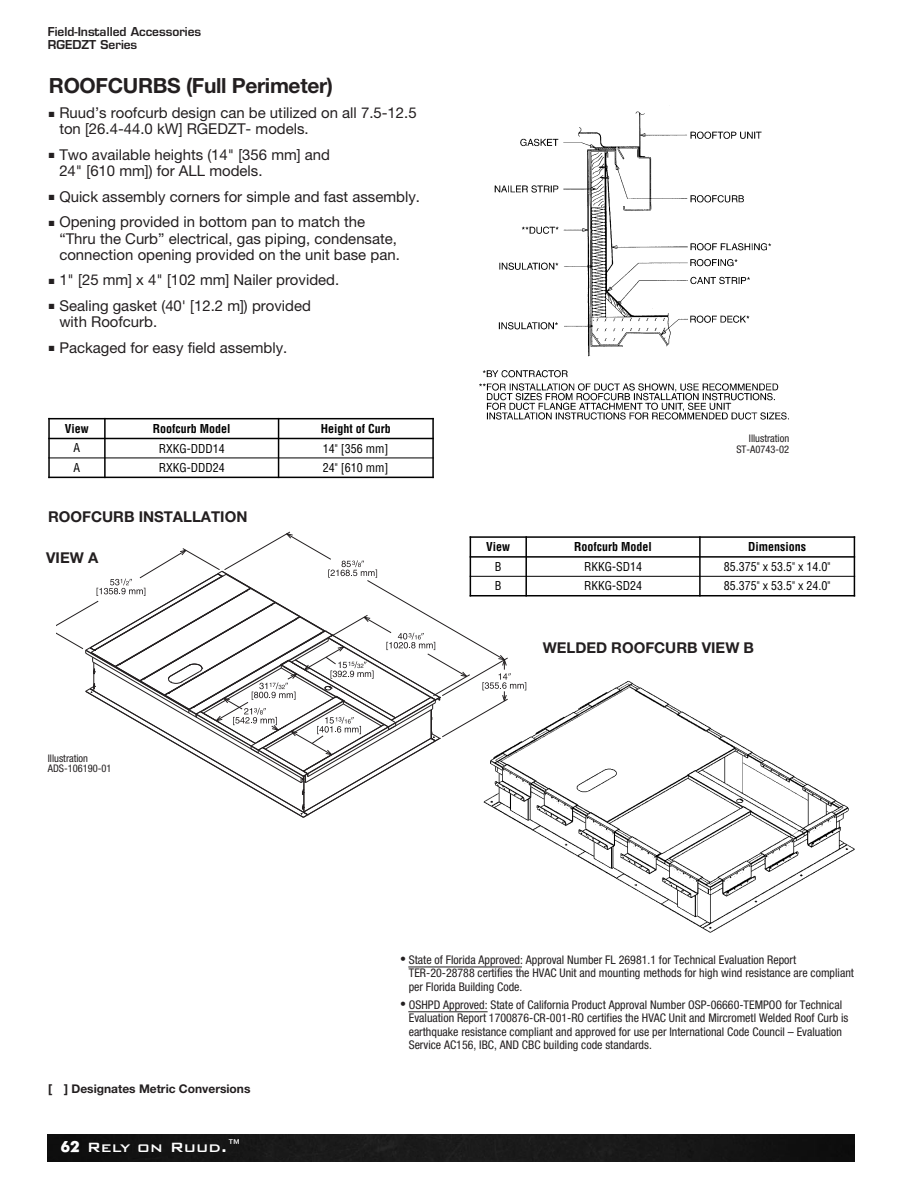
<style>
.page{position:relative;width:918px;height:1188px;background:#fff}
.page>*{position:absolute;margin:0;border:0;box-sizing:border-box;transform-origin:0 0}
.t1{font:700 20.85px "Helvetica Neue LT Std";letter-spacing:-.015em;color:#231f20}
.t2{font:500 18px "Bank Gothic BT";color:#fff}
.t3{font:15px/16.5px "Helvetica Neue LT Std";color:#231f20}
.t4{font:700 15px "Helvetica Neue LT Std";color:#231f20}
.t5{font:15px "A Loveof Thunder";color:#fff}
.t6{font:condensed 12px/13.5px "Helvetica Neue LT Std";color:#231f20}
.t7{font:condensed 12px "Helvetica";color:#000}
.t8{font:700 condensed 12px "Helvetica";color:#000}
.t9{font:600 12px "Eurostile";color:#231f20}
.t10{font:700 12px "Helvetica Neue LT Std";color:#231f20}
.t11{font:condensed 10.5px/10.5px "Helvetica Neue LT Std";color:#231f20;text-align:right}
</style>
<div class="page">
<img style="left:48px;top:1134px;width:807px;height:27px">
<img style="left:511px;top:680px;width:344px;height:253px">
<svg style="left:56px;top:532px;width:470px;height:286px"></svg>
<img style="left:479px;top:111px;width:310px;height:309px">
<hr style="left:48px;top:418px;width:2px;height:60px;background:#000">
<hr style="left:104px;top:418px;width:2px;height:60px;background:#000">
<hr style="left:278px;top:418px;width:1px;height:60px;background:#000">
<hr style="left:432px;top:418px;width:2px;height:60px;background:#000">
<hr style="left:48px;top:418px;width:386px;height:1px;background:#000">
<hr style="left:48px;top:438px;width:386px;height:1px;background:#000">
<hr style="left:48px;top:458px;width:386px;height:1px;background:#000">
<hr style="left:48px;top:477px;width:386px;height:1px;background:#000">
<div style="left:48px;top:754px;width:119px;height:84px;background:#fff"></div>
<hr style="left:408px;top:967px;width:114px;height:1px;background:#231f20">
<hr style="left:408px;top:1011px;width:80px;height:1px;background:#231f20">
<div style="left:459px;top:515px;width:429px;height:84px;background:#fff"></div>
<hr style="left:470px;top:536px;width:1px;height:60px;background:#000">
<hr style="left:525px;top:536px;width:2px;height:60px;background:#000">
<hr style="left:699px;top:536px;width:2px;height:60px;background:#000">
<hr style="left:854px;top:536px;width:1px;height:60px;background:#000">
<hr style="left:470px;top:536px;width:385px;height:2px;background:#000">
<hr style="left:470px;top:556px;width:385px;height:2px;background:#000">
<hr style="left:470px;top:576px;width:385px;height:1px;background:#000">
<hr style="left:470px;top:595px;width:385px;height:1px;background:#000">
<p class="t9" style="left:48px;top:27px;width:155px">Field-Installed Accessories</p>
<p class="t9" style="left:48px;top:40px;width:91px">RGEDZT Series</p>
<p class="t1" style="left:49px;top:78px;width:286px">ROOFCURBS (Full Perimeter)</p>
<p class="t3" style="left:59px;top:106px;width:359px;text-indent:-10px">■ Ruud’s roofcurb design can be utilized on all 7.5-12.5 ton [26.4-44.0 kW] RGEDZT- models.</p>
<p class="t3" style="left:59px;top:148px;width:272px;text-indent:-10px">■ Two available heights (14" [356 mm] and<br>24" [610 mm]) for ALL models.</p>
<p class="t3" style="left:49px;top:190px;width:373px">■ Quick assembly corners for simple and fast assembly.</p>
<p class="t3" style="left:59px;top:215px;width:342px;text-indent:-10px">■ Opening provided in bottom pan to match the “Thru the Curb” electrical, gas piping, condensate, connection opening provided on the unit base pan.</p>
<p class="t3" style="left:49px;top:273px;width:292px">■ 1" [25 mm] x 4" [102 mm] Nailer provided.</p>
<p class="t3" style="left:59px;top:299px;width:253px;text-indent:-10px">■ Sealing gasket (40' [12.2 m]) provided with Roofcurb.</p>
<p class="t3" style="left:49px;top:341px;width:240px">■ Packaged for easy field assembly.</p>
<p class="t8" style="left:65px;top:424px;width:26px">View</p>
<p class="t8" style="left:153px;top:424px;width:79px">Roofcurb Model</p>
<p class="t8" style="left:321px;top:424px;width:71px">Height of Curb</p>
<p class="t7" style="left:74px;top:443px;width:8px">A</p>
<p class="t7" style="left:159px;top:444px;width:68px">RXKG-DDD14</p>
<p class="t7" style="left:323px;top:444px;width:67px">14" [356 mm]</p>
<p class="t7" style="left:74px;top:463px;width:8px">A</p>
<p class="t7" style="left:159px;top:463px;width:68px">RXKG-DDD24</p>
<p class="t7" style="left:323px;top:463px;width:67px">24" [610 mm]</p>
<p class="t4" style="left:48px;top:511px;width:201px">ROOFCURB INSTALLATION</p>
<p class="t4" style="left:46px;top:553px;width:54px">VIEW A</p>
<p class="t11" style="left:48px;top:754px;width:65px;text-align:left">Illustration<br>ADS-106190-01</p>
<p class="t11" style="left:736px;top:434px;width:54px">Illustration<br>ST-A0743-02</p>
<p class="t8" style="left:486px;top:542px;width:26px">View</p>
<p class="t8" style="left:574px;top:542px;width:79px">Roofcurb Model</p>
<p class="t8" style="left:748px;top:542px;width:59px">Dimensions</p>
<p class="t7" style="left:495px;top:562px;width:8px">B</p>
<p class="t7" style="left:584px;top:562px;width:60px">RKKG-SD14</p>
<p class="t7" style="left:724px;top:562px;width:108px">85.375" x 53.5" x 14.0"</p>
<p class="t7" style="left:495px;top:581px;width:8px">B</p>
<p class="t7" style="left:584px;top:581px;width:60px">RKKG-SD24</p>
<p class="t7" style="left:724px;top:581px;width:108px">85.375" x 53.5" x 24.0"</p>
<p class="t4" style="left:543px;top:642px;width:213px">WELDED ROOFCURB VIEW B</p>
<p class="t10" style="left:48px;top:1084px;width:204px">[ ] Designates Metric Conversions</p>
<p class="t5" style="left:61px;top:1137px;width:20px">62</p>
<p class="t2" style="left:87px;top:1135px;width:157px">Rely on Ruud.™</p>
<p class="t6" style="left:400px;top:954px;width:398px">• State of Florida Approved: Approval Number FL 26981.1 for Technical Evaluation Report</p>
<p class="t6" style="left:409px;top:967px;width:447px">TER-20-28788 certifies the HVAC Unit and mounting methods for high wind resistance are compliant per Florida Building Code.</p>
<p class="t6" style="left:400px;top:999px;width:444px">• OSHPD Approved: State of California Product Approval Number OSP-06660-TEMPOO for Technical</p>
<p class="t6" style="left:409px;top:1012px;width:441px">Evaluation Report 1700876-CR-001-RO certifies the HVAC Unit and Mircrometl Welded Roof Curb is earthquake resistance compliant and approved for use per International Code Council – Evaluation<br>Service AC156, IBC, AND CBC building code standards.</p>
</div>
